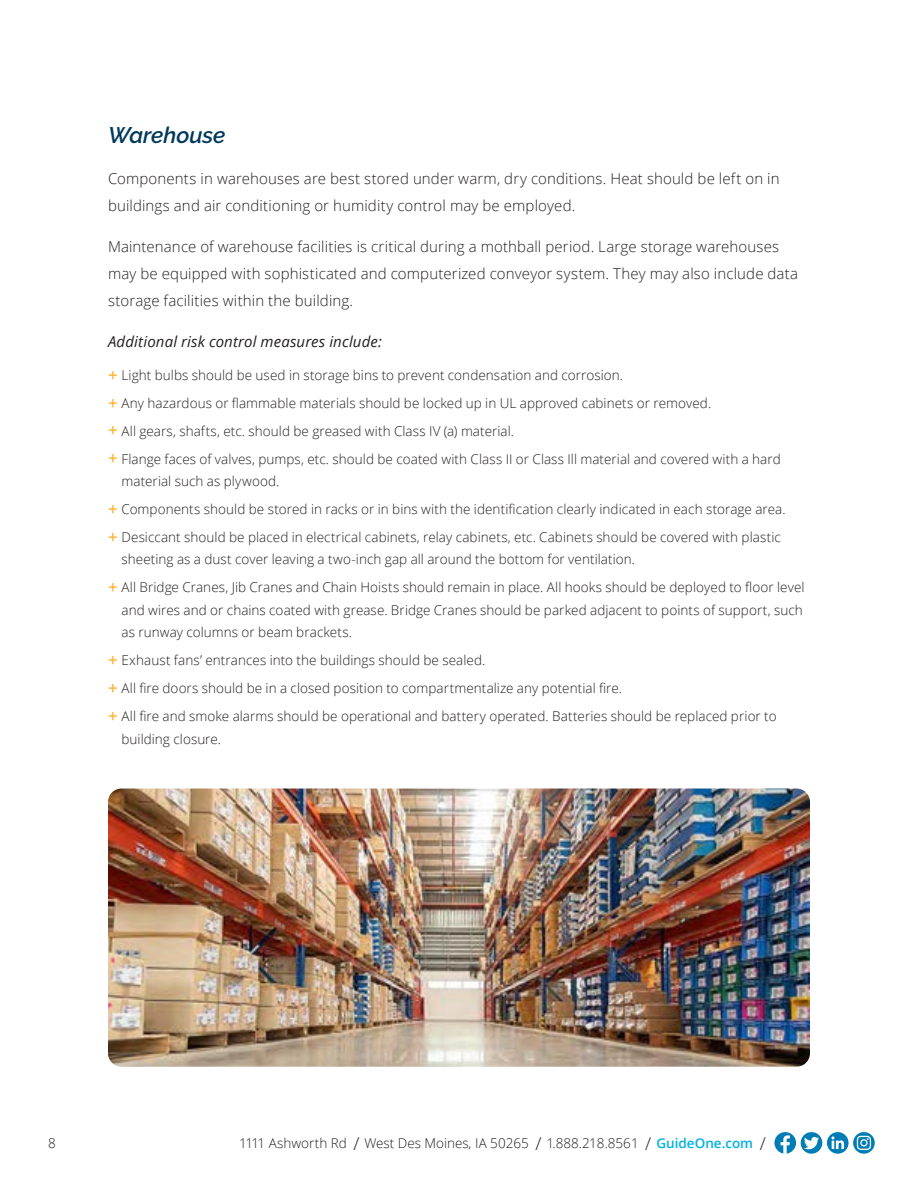
<style>
.page{position:relative;width:918px;height:1188px;background:#fff}
.page>*{position:absolute;margin:0;border:0;box-sizing:border-box;transform-origin:0 0}
.Body_Copy{font:italic 600 22.5px "Raleway";color:#00395c}
.Intro_Copy{font:300 15px/27px "Open Sans";letter-spacing:.01em;color:#231f20}
.Intro_Copy-2{font:italic 15px "Open Sans";letter-spacing:.01em;color:#231f20}
.t1{font:300 13.5px/22.5px "Open Sans";letter-spacing:.005em;color:#231f20}
.s1{font-weight:600;font-size:16.8px;color:#fcb53b}
.s2{font-size:17.7px}
.s3{font-weight:600;color:#00b2e0}
</style>
<div class="page">
<svg style="left:774px;top:1132px;width:22px;height:22px"></svg>
<div style="left:801px;top:1132px;width:21px;height:22px;background:#007db5;border-radius:50%"></div>
<svg style="left:804px;top:1137px;width:15px;height:12px"></svg>
<svg style="left:827px;top:1132px;width:22px;height:22px"></svg>
<svg style="left:831px;top:1136px;width:13px;height:13px"></svg>
<svg style="left:853px;top:1132px;width:22px;height:22px"></svg>
<svg style="left:857px;top:1136px;width:14px;height:14px"></svg>
<img style="left:108px;top:789px;width:702px;height:278px">
<p class="Body_Copy" style="left:108px;top:122px;width:119px">Warehouse</p>
<p class="Intro_Copy" style="left:108px;top:165px;width:673px">Components in warehouses are best stored under warm, dry conditions. Heat should be left on in buildings and air conditioning or humidity control may be employed.</p>
<p class="Intro_Copy" style="left:108px;top:232px;width:692px">Maintenance of warehouse facilities is critical during a mothball period. Large storage warehouses may be equipped with sophisticated and computerized conveyor system. They may also include data storage facilities within the building.</p>
<p class="Intro_Copy-2" style="left:108px;top:331px;width:275px">Additional risk control measures include:</p>
<p class="t1" style="left:108px;top:363px;width:517px"><span class="s1">+</span> Light bulbs should be used in storage bins to prevent condensation and corrosion.</p>
<p class="t1" style="left:108px;top:391px;width:605px"><span class="s1">+</span> Any hazardous or flammable materials should be locked up in UL approved cabinets or removed.</p>
<p class="t1" style="left:108px;top:419px;width:408px"><span class="s1">+</span> All gears, shafts, etc. should be greased with Class IV (a) material.</p>
<p class="t1" style="left:122px;top:447px;width:661px;text-indent:-14px"><span class="s1">+</span> Flange faces of valves, pumps, etc. should be coated with Class II or Class Ill material and covered with a hard material such as plywood.</p>
<p class="t1" style="left:108px;top:498px;width:679px"><span class="s1">+</span> Components should be stored in racks or in bins with the identification clearly indicated in each storage area.</p>
<p class="t1" style="left:122px;top:525px;width:661px;text-indent:-14px"><span class="s1">+</span> Desiccant should be placed in electrical cabinets, relay cabinets, etc. Cabinets should be covered with plastic sheeting as a dust cover leaving a two-inch gap all around the bottom for ventilation.</p>
<p class="t1" style="left:122px;top:576px;width:685px;text-indent:-14px"><span class="s1">+</span> All Bridge Cranes, Jib Cranes and Chain Hoists should remain in place. All hooks should be deployed to floor level and wires and or chains coated with grease. Bridge Cranes should be parked adjacent to points of support, such as runway columns or beam brackets.</p>
<p class="t1" style="left:108px;top:649px;width:379px"><span class="s1">+</span> Exhaust fans’ entrances into the buildings should be sealed.</p>
<p class="t1" style="left:108px;top:677px;width:515px"><span class="s1">+</span> All fire doors should be in a closed position to compartmentalize any potential fire.</p>
<p class="t1" style="left:122px;top:705px;width:657px;text-indent:-14px"><span class="s1">+</span> All fire and smoke alarms should be operational and battery operated. Batteries should be replaced prior to building closure.</p>
<p class="t1" style="left:48px;top:1132px;width:9px">8</p>
<p class="t1" style="left:239px;top:1132px;width:528px">1111 Ashworth Rd <span class="s2">/</span> West Des Moines, IA 50265 <span class="s2">/</span> 1.888.218.8561 <span class="s2">/</span> <span class="s3">GuideOne.com</span> <span class="s2">/</span></p>
</div>
